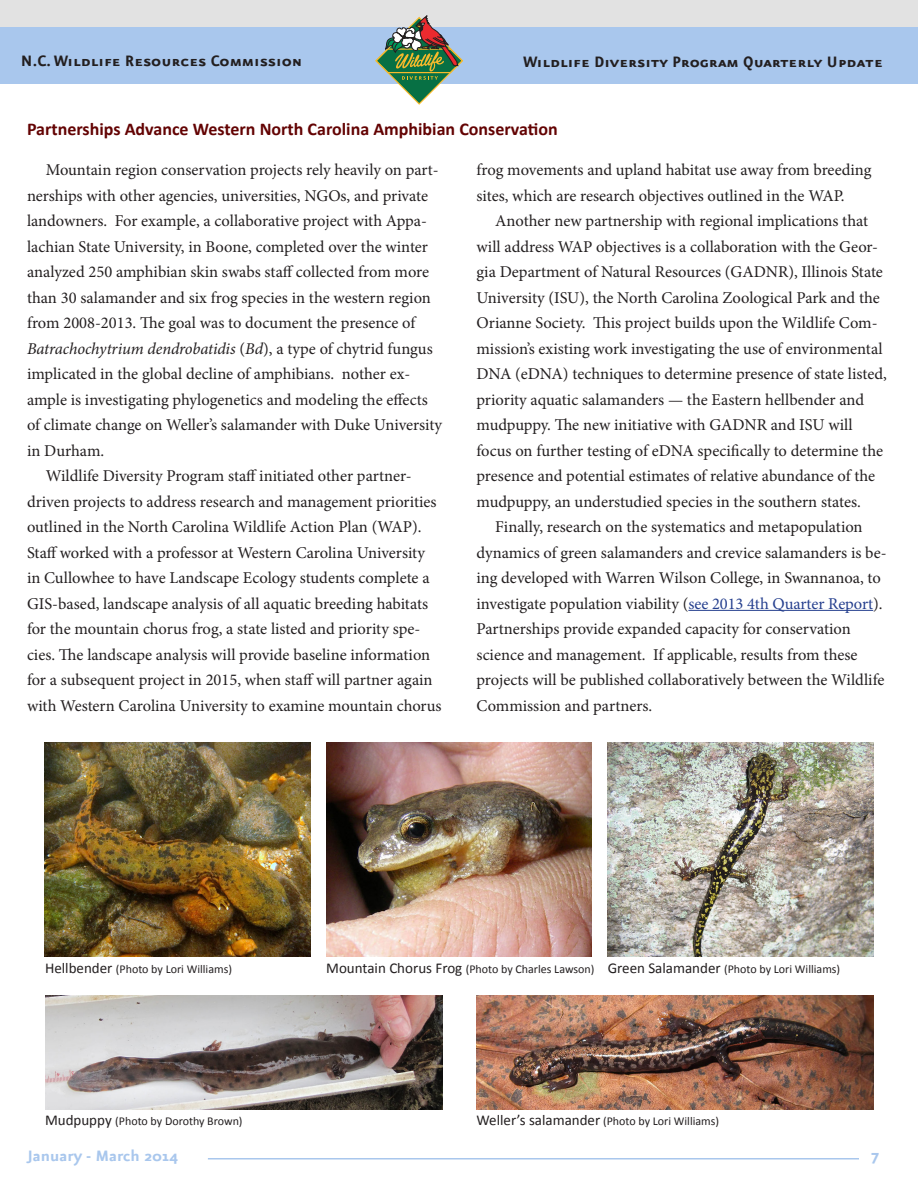
<style>
.page{position:relative;width:918px;height:1188px;background:#fff}
.page>*{position:absolute;margin:0;border:0;box-sizing:border-box;transform-origin:0 0}
.t1{font:18px "Eureka Sans Bold Caps";color:#231f20}
.t2{font:700 18px "Calibri";color:#630303}
.t3{font:700 18px "Eureka Sans";color:#a9c7ed}
.t4{font:16.5px/25.5px "Minion Pro";color:#231f20}
.t5{font:12px "Calibri";color:#231f20}
.s1{color:#253f8e}
.s2{font-style:italic}
.s3{font-size:15px}
</style>
<div class="page">
<hr style="left:688px;top:610px;width:185px;height:1px;background:#253f8e">
<img style="left:45px;top:743px;width:265px;height:214px">
<img style="left:326px;top:743px;width:266px;height:214px">
<img style="left:608px;top:743px;width:265px;height:214px">
<img style="left:45px;top:996px;width:397px;height:113px">
<img style="left:476px;top:996px;width:397px;height:113px">
<hr style="left:208px;top:1158px;width:651px;height:2px;background:#a9c7ed">
<div style="left:0;top:27px;width:918px;height:57px;background:#a9c7ed"></div>
<div style="left:0;top:0;width:918px;height:27px;background:#e2e2e2"></div>
<svg style="left:375px;top:16px;width:88px;height:89px"></svg>
<p class="t1" style="left:21px;top:52px;width:283px">N.C. Wildlife Resources Commission</p>
<p class="t1" style="left:523px;top:52px;width:361px">Wildlife Diversity Program Quarterly Update</p>
<p class="t2" style="left:27px;top:118px;width:532px">Partnerships Advance Western North Carolina Amphibian Conservation</p>
<p class="t4" style="left:476px;top:157px;width:397px">frog movements and upland habitat use away from breeding sites, which are research objectives outlined in the WAP.</p>
<p class="t4" style="left:476px;top:208px;width:412px;text-indent:19px">Another new partnership with regional implications that will address WAP objectives is a collaboration with the Geor&shy;gia Department of Natural Resources (GADNR), Illinois State University (ISU), the North Carolina Zoological Park and the Orianne Society. This project builds upon the Wildlife Com&shy;mission’s existing work investigating the use of environmental DNA (eDNA) techniques to determine presence of state listed, priority aquatic salamanders — the Eastern hellbender and mudpuppy. The new initiative with GADNR and ISU will focus on further testing of eDNA specifically to determine the presence and potential estimates of relative abundance of the mudpuppy, an understudied species in the southern states.</p>
<p class="t4" style="left:476px;top:514px;width:412px;text-indent:19px">Finally, research on the systematics and metapopulation dynamics of green salamanders and crevice salamanders is be&shy;ing developed with Warren Wilson College, in Swannanoa, to investigate population viability (<span class="s1">see 2013 4th Quarter Report</span>).<br>Partnerships provide expanded capacity for conservation science and management. If applicable, results from these projects will be published collaboratively between the Wildlife Commission and partners.</p>
<p class="t4" style="left:27px;top:157px;width:417px;text-indent:19px">Mountain region conservation projects rely heavily on part&shy;nerships with other agencies, universities, NGOs, and private landowners. For example, a collaborative project with Appa&shy;lachian State University, in Boone, completed over the winter analyzed 250 amphibian skin swabs staff collected from more than 30 salamander and six frog species in the western region from 2008-2013. The goal was to document the presence of <span class="s2">Batrachochytrium dendrobatidis</span> (<span class="s2">Bd</span>), a type of chytrid fungus implicated in the global decline of amphibians. nother ex&shy;ample is investigating phylogenetics and modeling the effects of climate change on Weller’s salamander with Duke University in Durham.</p>
<p class="t4" style="left:27px;top:463px;width:416px;text-indent:19px">Wildlife Diversity Program staff initiated other partner&shy;driven projects to address research and management priorities outlined in the North Carolina Wildlife Action Plan (WAP).<br>Staff worked with a professor at Western Carolina University in Cullowhee to have Landscape Ecology students complete a GIS-based, landscape analysis of all aquatic breeding habitats for the mountain chorus frog, a state listed and priority spe&shy;cies. The landscape analysis will provide baseline information for a subsequent project in 2015, when staff will partner again with Western Carolina University to examine mountain chorus</p>
<p class="t5" style="left:45px;top:961px;width:189px"><span class="s3">Hellbender</span> (Photo by Lori Williams)</p>
<p class="t5" style="left:326px;top:961px;width:270px"><span class="s3">Mountain Chorus Frog</span> (Photo by Charles Lawson)</p>
<p class="t5" style="left:608px;top:961px;width:234px"><span class="s3">Green Salamander</span> (Photo by Lori Williams)</p>
<p class="t5" style="left:45px;top:1113px;width:199px"><span class="s3">Mudpuppy</span> (Photo by Dorothy Brown)</p>
<p class="t5" style="left:476px;top:1113px;width:244px"><span class="s3">Weller’s salamander</span> (Photo by Lori Williams)</p>
<p class="t3" style="left:27px;top:1146px;width:153px">January - March 2014</p>
<p class="t3" style="left:872px;top:1145px;width:9px">7</p>
</div>
